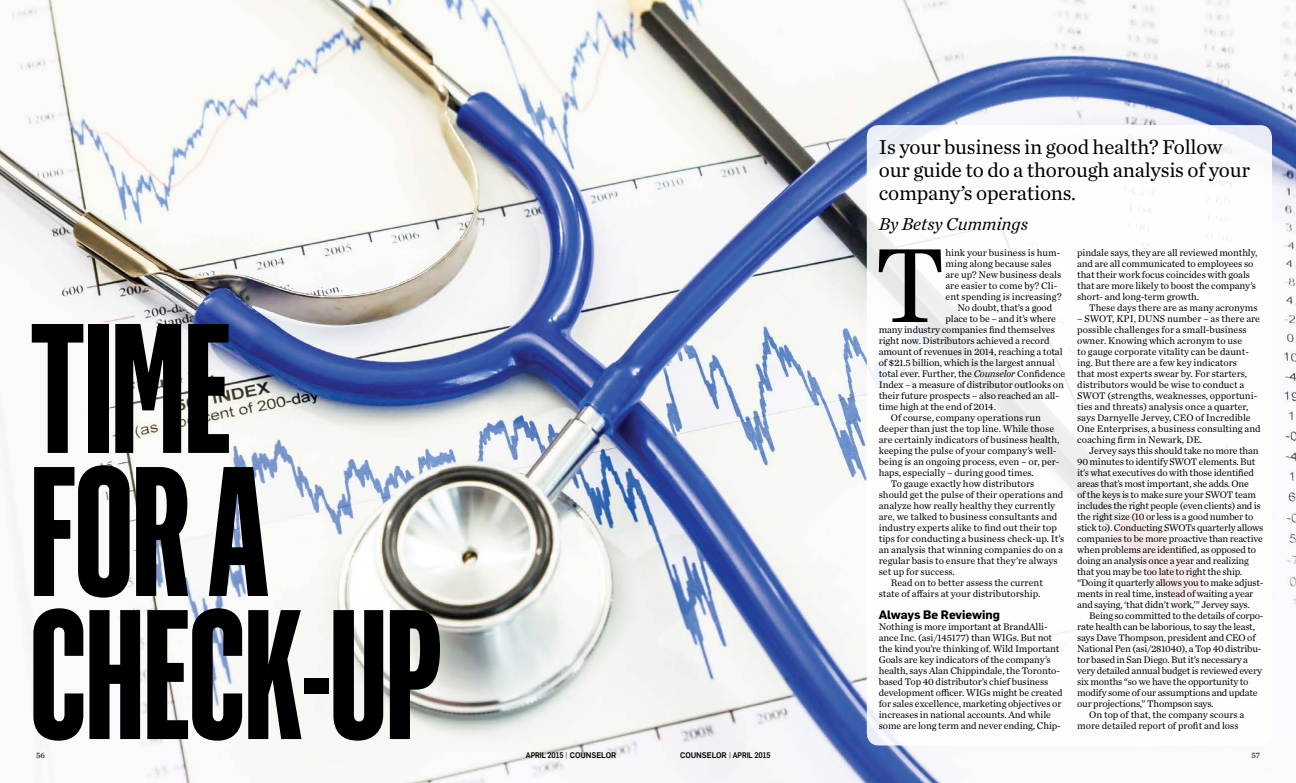
<style>
.page{position:relative;width:1296px;height:783px;background:#fff}
.page>*{position:absolute;margin:0;border:0;box-sizing:border-box;transform-origin:0 0}
.t1{font:700 180.9px/143.1px "Flama Ultracondensed";letter-spacing:-.01em;color:#000}
.t2{font:110.3px "Chronicle Text G1";color:#000}
.t3{font:21px/23px "Chronicle Text G1";letter-spacing:-.01em;color:#000}
.t4{font:italic 18px "Chronicle Text G1";color:#000}
.t5{font:700 12px "Flama";letter-spacing:-.005em;color:#000}
.t6{font:10px/11px "Chronicle Text G1";letter-spacing:-.01em;color:#000}
.t7{font:8.4px "Chronicle Text G1";color:#000}
.t8{font:500 8px "Flama";letter-spacing:-.01em;color:#000;scale:.9 1}
.t9{font:500 8px "Flama";letter-spacing:-.01em;color:#000}
.s1{font-style:italic}
.s2{color:#6d6e71}
</style>
<div class="page">
<img style="left:0;top:0;width:1296px;height:783px">
<div style="left:867px;top:125px;width:405px;height:621px;background:#fff;border-radius:12px"></div>
<h1 class="t1" style="left:30px;top:314px;width:415px">TIME<br>FOR A<br>CHECK-UP</h1>
<h3 class="t3" style="left:879px;top:135px;width:373px">Is your business in good health? Follow our guide to do a thorough analysis of your company’s operations.</h3>
<h3 class="t4" style="left:879px;top:210px;width:151px">By Betsy Cummings</h3>
<h2 class="t2" style="left:874px;top:202px;width:73px">T</h2>
<p class="t6" style="left:946px;top:247px;width:116px">hink your business is hum-</p>
<p class="t6" style="left:946px;top:258px;width:108px">ming along because sales</p>
<p class="t6" style="left:946px;top:269px;width:117px">are up? New business deals</p>
<p class="t6" style="left:946px;top:280px;width:113px">are easier to come by? Cli-</p>
<p class="t6" style="left:946px;top:291px;width:118px">ent spending is increasing?</p>
<p class="t6" style="left:958px;top:302px;width:96px">No doubt, that’s a good</p>
<p class="t6" style="left:946px;top:313px;width:112px">place to be – and it’s where</p>
<p class="t6" style="left:879px;top:324px;width:178px">many industry companies find themselves</p>
<p class="t6" style="left:879px;top:335px;width:172px">right now. Distributors achieved a record</p>
<p class="t6" style="left:879px;top:346px;width:185px">amount of revenues in 2014, reaching a total</p>
<p class="t6" style="left:879px;top:357px;width:178px">of $21.5 billion, which is the largest annual</p>
<p class="t6" style="left:879px;top:368px;width:188px">total ever. Further, the <span class="s1">Counselor</span> Confidence</p>
<p class="t6" style="left:879px;top:379px;width:187px">Index – a measure of distributor outlooks on</p>
<p class="t6" style="left:879px;top:390px;width:182px">their future prospects – also reached an all-</p>
<p class="t6" style="left:879px;top:401px;width:119px">time high at the end of 2014.</p>
<p class="t6" style="left:891px;top:412px;width:152px">Of course, company operations run</p>
<p class="t6" style="left:879px;top:423px;width:177px">deeper than just the top line. While those</p>
<p class="t6" style="left:879px;top:434px;width:182px">are certainly indicators of business health,</p>
<p class="t6" style="left:879px;top:445px;width:179px">keeping the pulse of your company’s well-</p>
<p class="t6" style="left:879px;top:456px;width:182px">being is an ongoing process, even – or, per-</p>
<p class="t6" style="left:879px;top:467px;width:157px">haps, especially – during good times.</p>
<p class="t6" style="left:891px;top:478px;width:145px">To gauge exactly how distributors</p>
<p class="t6" style="left:879px;top:489px;width:186px">should get the pulse of their operations and</p>
<p class="t6" style="left:879px;top:500px;width:178px">analyze how really healthy they currently</p>
<p class="t6" style="left:879px;top:511px;width:180px">are, we talked to business consultants and</p>
<p class="t6" style="left:879px;top:522px;width:180px">industry experts alike to find out their top</p>
<p class="t6" style="left:879px;top:533px;width:187px">tips for conducting a business check-up. It’s</p>
<p class="t6" style="left:879px;top:544px;width:186px">an analysis that winning companies do on a</p>
<p class="t6" style="left:879px;top:555px;width:180px">regular basis to ensure that they’re always</p>
<p class="t6" style="left:879px;top:566px;width:78px">set up for success.</p>
<p class="t6" style="left:891px;top:577px;width:154px">Read on to better assess the current</p>
<p class="t6" style="left:879px;top:588px;width:163px">state of affairs at your distributorship.</p>
<p class="t5" style="left:879px;top:606px;width:123px">Always Be Reviewing</p>
<p class="t6" style="left:879px;top:621px;width:185px">Nothing is more important at BrandAlli&shy;ance Inc. (asi/145177) than WIGs. But not the kind you’re thinking of. Wild Important Goals are key indicators of the company’s health, says Alan Chippindale, the Toronto&shy;based Top 40 distributor’s chief business development officer. WIGs might be created for sales excellence, marketing objectives or increases in national accounts. And while some are long term and never ending, Chip-</p>
<p class="t6" style="left:1077px;top:247px;width:182px">pindale says, they are all reviewed monthly, and are all communicated to employees so that their work focus coincides with goals that are more likely to boost the company’s short- and long-term growth.</p>
<p class="t6" style="left:1089px;top:302px;width:170px">These days there are as many acronyms</p>
<p class="t6" style="left:1077px;top:313px;width:185px">– SWOT, KPI, DUNS number – as there are possible challenges for a small-business owner. Knowing which acronym to use<br>to gauge corporate vitality can be daunt&shy;ing. But there are a few key indicators<br>that most experts swear by. For starters, distributors would be wise to conduct a SWOT (strengths, weaknesses, opportuni&shy;ties and threats) analysis once a quarter, says Darnyelle Jervey, CEO of Incredible One Enterprises, a business consulting and coaching firm in Newark, DE.</p>
<p class="t6" style="left:1077px;top:445px;width:188px;text-indent:12px">Jervey says this should take no more than 90 minutes to identify SWOT elements. But it’s what executives do with those identified areas that’s most important, she adds. One<br>of the keys is to make sure your SWOT team includes the right people (even clients) and is the right size (10 or less is a good number to stick to). Conducting SWOTs quarterly allows companies to be more proactive than reactive when problems are identified, as opposed to doing an analysis once a year and realizing that you may be too late to right the ship. “Doing it quarterly allows you to make adjust&shy;ments in real time, instead of waiting a year and saying, ‘that didn’t work,’” Jervey says.</p>
<p class="t6" style="left:1089px;top:610px;width:176px">Being so committed to the details of corpo-</p>
<p class="t6" style="left:1077px;top:621px;width:179px">rate health can be laborious, to say the least,</p>
<p class="t6" style="left:1077px;top:632px;width:180px">says Dave Thompson, president and CEO of</p>
<p class="t6" style="left:1077px;top:643px;width:186px">National Pen (asi/281040), a Top 40 distribu-</p>
<p class="t6" style="left:1077px;top:654px;width:172px">tor based in San Diego. But it’s necessary a</p>
<p class="t6" style="left:1077px;top:665px;width:186px">very detailed annual budget is reviewed every</p>
<p class="t6" style="left:1077px;top:676px;width:173px">six months “so we have the opportunity to</p>
<p class="t6" style="left:1077px;top:687px;width:182px">modify some of our assumptions and update</p>
<p class="t6" style="left:1077px;top:698px;width:138px">our projections,” Thompson says.</p>
<p class="t6" style="left:1089px;top:709px;width:157px">On top of that, the company scours a</p>
<p class="t6" style="left:1077px;top:720px;width:163px">more detailed report of profit and loss</p>
<p class="t7" style="left:36px;top:749px;width:10px">56</p>
<p class="t8" style="left:526px;top:750px;width:102px">APRIL 2015 <span class="s2">|</span> COUNSELOR</p>
<p class="t9" style="left:680px;top:750px;width:92px">COUNSELOR <span class="s2">|</span> APRIL 2015</p>
<p class="t7" style="left:1251px;top:749px;width:10px">57</p>
</div>
